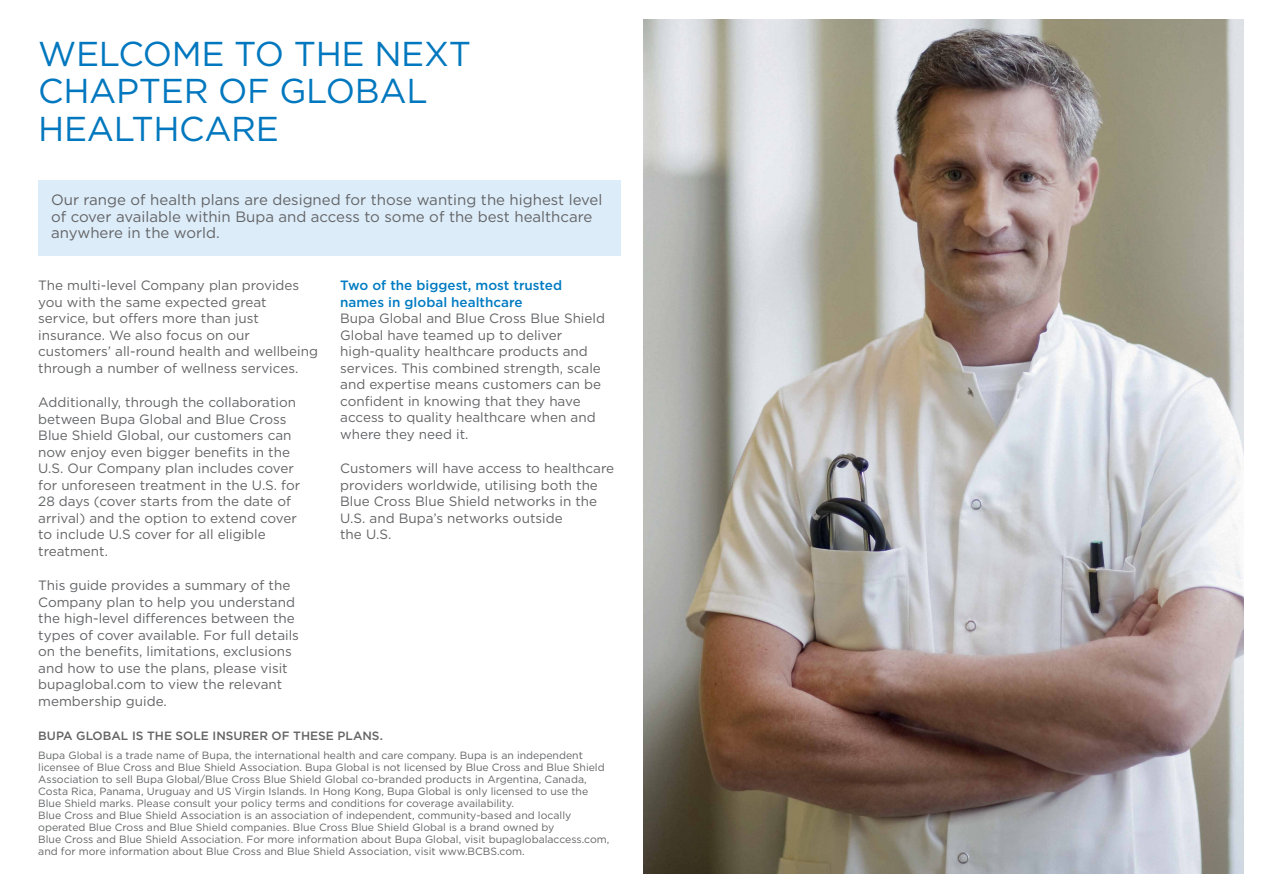
<style>
.page{position:relative;width:1263px;height:893px;background:#fff}
.page>*{position:absolute;margin:0;border:0;box-sizing:border-box;transform-origin:0 0}
.t1{font:34.5px/37.5px "Gotham";letter-spacing:-.01em;color:#0077be}
.t2{font:15px/16.5px "Gotham";color:#636466}
.t3{font:13.5px/16.5px "Gotham";color:#636466}
.t4{font:500 13.5px/16.5px "Gotham";color:#007bc2}
.t5{font:500 12px "Gotham";color:#636466}
.t6{font:10.5px/12px "Gotham";color:#636466}
</style>
<div class="page">
<div style="left:38px;top:181px;width:583px;height:75px;background:#dcecf9"></div>
<img style="left:643px;top:19px;width:601px;height:855px">
<h1 class="t1" style="left:38px;top:34px;width:434px">WELCOME TO THE NEXT<br>CHAPTER OF GLOBAL<br>HEALTHCARE</h1>
<p class="t2" style="left:51px;top:192px;width:553px">Our range of health plans are designed for those wanting the highest level of cover available within Bupa and access to some of the best healthcare anywhere in the world.</p>
<p class="t3" style="left:38px;top:277px;width:281px">The multi-level Company plan provides you with the same expected great service, but offers more than just insurance. We also focus on our customers’ all-round health and wellbeing through a number of wellness services.</p>
<p class="t3" style="left:38px;top:394px;width:264px">Additionally, through the collaboration between Bupa Global and Blue Cross Blue Shield Global, our customers can now enjoy even bigger benefits in the U.S. Our Company plan includes cover for unforeseen treatment in the U.S. for 28 days (cover starts from the date of arrival) and the option to extend cover to include U.S cover for all eligible treatment.</p>
<p class="t3" style="left:38px;top:577px;width:262px">This guide provides a summary of the Company plan to help you understand the high-level differences between the types of cover available. For full details on the benefits, limitations, exclusions and how to use the plans, please visit bupaglobal.com to view the relevant membership guide.</p>
<p class="t4" style="left:340px;top:277px;width:223px">Two of the biggest, most trusted names in global healthcare</p>
<p class="t3" style="left:340px;top:310px;width:266px">Bupa Global and Blue Cross Blue Shield Global have teamed up to deliver high-quality healthcare products and services. This combined strength, scale and expertise means customers can be confident in knowing that they have access to quality healthcare when and where they need it.</p>
<p class="t3" style="left:340px;top:460px;width:275px">Customers will have access to healthcare providers worldwide, utilising both the<br>Blue Cross Blue Shield networks in the<br>U.S. and Bupa’s networks outside<br>the U.S.</p>
<p class="t5" style="left:38px;top:728px;width:346px">BUPA GLOBAL IS THE SOLE INSURER OF THESE PLANS.</p>
<p class="t6" style="left:38px;top:749px;width:573px">Bupa Global is a trade name of Bupa, the international health and care company. Bupa is an independent licensee of Blue Cross and Blue Shield Association. Bupa Global is not licensed by Blue Cross and Blue Shield Association to sell Bupa Global/Blue Cross Blue Shield Global co-branded products in Argentina, Canada, Costa Rica, Panama, Uruguay and US Virgin Islands. In Hong Kong, Bupa Global is only licensed to use the Blue Shield marks. Please consult your policy terms and conditions for coverage availability.<br>Blue Cross and Blue Shield Association is an association of independent, community-based and locally operated Blue Cross and Blue Shield companies. Blue Cross Blue Shield Global is a brand owned by<br>Blue Cross and Blue Shield Association. For more information about Bupa Global, visit bupaglobalaccess.com, and for more information about Blue Cross and Blue Shield Association, visit www.BCBS.com.</p>
</div>
